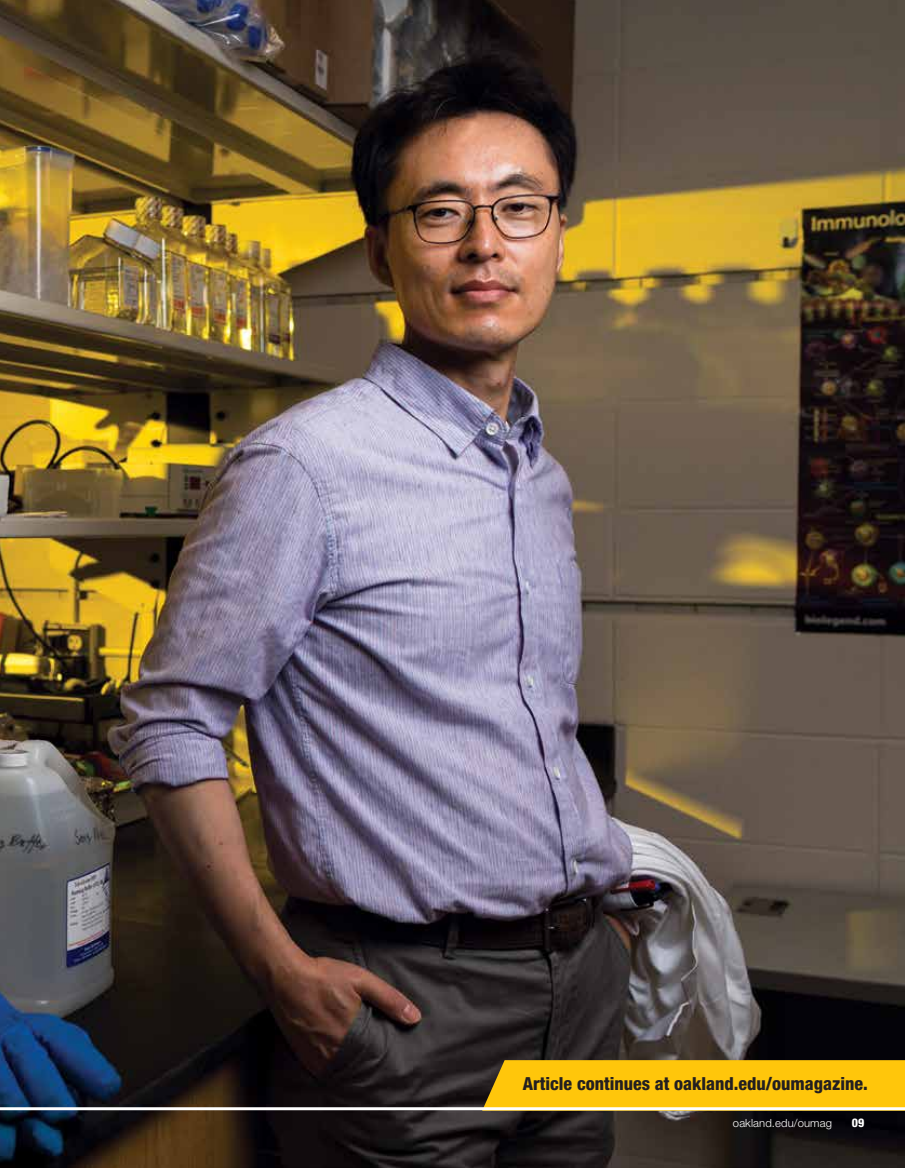
<style>
.page{position:relative;width:905px;height:1168px;background:#fff}
.page>*{position:absolute;margin:0;border:0;box-sizing:border-box;transform-origin:0 0}
.t1{font:800 condensed 18px "Helvetica Neue";color:#231f20}
.t2{font:800 condensed 12px "Helvetica Neue";color:#fff}
.t3{font:300 11.25px "Helvetica Neue";letter-spacing:.01em;color:#fff}
</style>
<div class="page">
<img style="left:0;top:0;width:904px;height:1168px">
<svg style="left:482px;top:1060px;width:422px;height:51px;background:#f7c00d"></svg>
<hr style="left:0;top:1107px;width:904px;height:3px;background:#fff">
<p class="t1" style="left:523px;top:1073px;width:346px">Article continues at oakland.edu/oumagazine.</p>
<p class="t3" style="left:733px;top:1116px;width:100px">oakland.edu/oumag</p>
<p class="t2" style="left:852px;top:1116px;width:14px">09</p>
</div>
